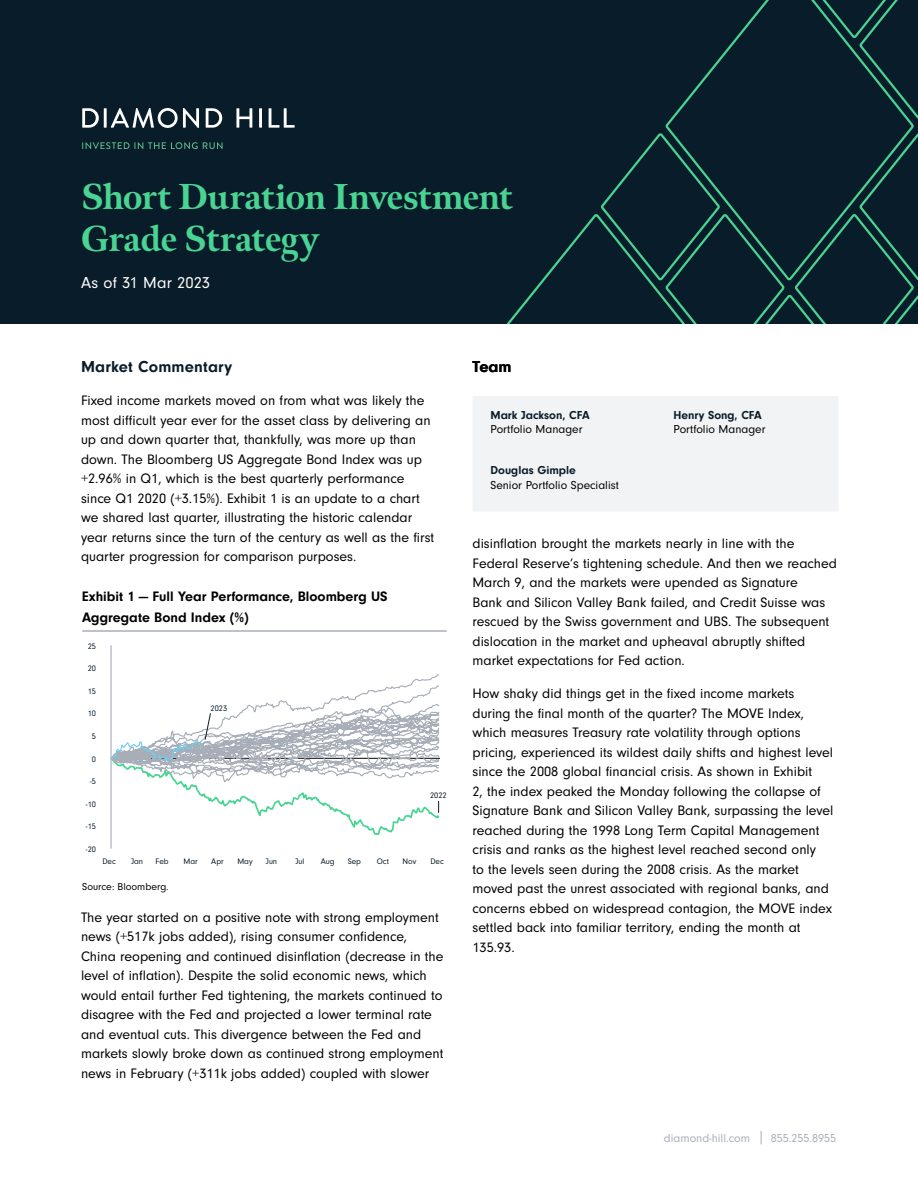
<style>
.page{position:relative;width:918px;height:1188px;background:#fff}
.page>*{position:absolute;margin:0;border:0;box-sizing:border-box;transform-origin:0 0}
.Page_title{font:800 36px/42px "Meno Display";letter-spacing:-.01em;color:#49d493}
.Subhead_Bold{font:700 16.5px "Neuzeit Gro";letter-spacing:.01em;color:#091c29}
.Subhead{font:16.5px "Neuzeit Gro";letter-spacing:.005em;color:#fff}
.Table_Chart_-_Title{font:700 16.5px "Neuzeit Gro";color:#000}
.Body_copy{font:14.25px/19.5px "Neuzeit Gro";color:#000}
.Table_Chart_-_Title-2{font:700 14.25px/21px "Neuzeit Gro";color:#000}
.t1{font:12px/14.4px "Neuzeit Gro";color:#000}
.t2{font:12px "Neuzeit Gro";color:#a8aeb8}
.t3{font:700 12px "Neuzeit Gro";color:#091c29}
.Legal__with_footnote{font:10.5px "Neuzeit Gro";color:#000}
.t4{font:8.25px "Neuzeit Gro";letter-spacing:.005em;color:#091c29}
.s1{font-weight:700;color:#091c29}
</style>
<div class="page">
<svg style="left:761px;top:1131px;width:1px;height:13px"></svg>
<div style="left:0;top:0;width:918px;height:324px;background:#091c29"></div>
<svg style="left:506px;top:0;width:412px;height:324px"></svg>
<svg style="left:82px;top:108px;width:17px;height:20px"></svg>
<hr style="left:104px;top:108px;width:3px;height:20px;background:#fff">
<svg style="left:111px;top:108px;width:88px;height:20px"></svg>
<svg style="left:206px;top:108px;width:16px;height:20px"></svg>
<svg style="left:236px;top:108px;width:16px;height:20px"></svg>
<hr style="left:259px;top:108px;width:3px;height:20px;background:#fff">
<svg style="left:269px;top:108px;width:26px;height:20px"></svg>
<svg style="left:82px;top:142px;width:141px;height:7px"></svg>
<div style="left:473px;top:396px;width:365px;height:115px;background:#f2f3f4"></div>
<hr style="left:110px;top:645px;width:2px;height:204px;background:#a8aeb8">
<svg style="left:110px;top:674px;width:330px;height:162px"></svg>
<hr style="left:82px;top:630px;width:365px;height:2px;background:#a8aeb8">
<p class="Page_title" style="left:81px;top:176px;width:433px">Short Duration Investment<br>Grade Strategy</p>
<p class="Subhead" style="left:81px;top:274px;width:130px">As of 31 Mar 2023</p>
<p class="Subhead_Bold" style="left:81px;top:357px;width:153px">Market Commentary</p>
<p class="Body_copy" style="left:81px;top:391px;width:355px">Fixed income markets moved on from what was likely the most difficult year ever for the asset class by delivering an up and down quarter that, thankfully, was more up than down. The Bloomberg US Aggregate Bond Index was up +2.96% in Q1, which is the best quarterly performance since Q1 2020 (+3.15%). Exhibit 1 is an update to a chart we shared last quarter, illustrating the historic calendar year returns since the turn of the century as well as the first quarter progression for comparison purposes.</p>
<p class="Table_Chart_-_Title-2" style="left:82px;top:586px;width:307px">Exhibit 1 — Full Year Performance, Bloomberg US<br>Aggregate Bond Index (%)</p>
<p class="t4" style="left:88px;top:642px;width:10px">25</p>
<p class="t4" style="left:88px;top:664px;width:10px">20</p>
<p class="t4" style="left:88px;top:687px;width:10px">15</p>
<p class="t4" style="left:88px;top:709px;width:10px">10</p>
<p class="t4" style="left:92px;top:732px;width:6px">5</p>
<p class="t4" style="left:92px;top:754px;width:6px">0</p>
<p class="t4" style="left:90px;top:777px;width:7px">-5</p>
<p class="t4" style="left:86px;top:800px;width:12px">-10</p>
<p class="t4" style="left:86px;top:822px;width:12px">-15</p>
<p class="t4" style="left:86px;top:845px;width:12px">-20</p>
<p class="t4" style="left:211px;top:704px;width:18px">2023</p>
<p class="t4" style="left:430px;top:791px;width:18px">2022</p>
<p class="t4" style="left:102px;top:857px;width:15px">Dec</p>
<p class="t4" style="left:131px;top:857px;width:14px">Jan</p>
<p class="t4" style="left:156px;top:857px;width:15px">Feb</p>
<p class="t4" style="left:184px;top:857px;width:16px">Mar</p>
<p class="t4" style="left:211px;top:857px;width:14px">Apr</p>
<p class="t4" style="left:237px;top:857px;width:17px">May</p>
<p class="t4" style="left:266px;top:857px;width:13px">Jun</p>
<p class="t4" style="left:295px;top:857px;width:11px">Jul</p>
<p class="t4" style="left:321px;top:857px;width:15px">Aug</p>
<p class="t4" style="left:348px;top:857px;width:15px">Sep</p>
<p class="t4" style="left:377px;top:857px;width:14px">Oct</p>
<p class="t4" style="left:403px;top:857px;width:15px">Nov</p>
<p class="t4" style="left:430px;top:857px;width:15px">Dec</p>
<p class="Legal__with_footnote" style="left:82px;top:881px;width:88px">Source: Bloomberg.</p>
<p class="Body_copy" style="left:81px;top:907px;width:364px">The year started on a positive note with strong employment news (+517k jobs added), rising consumer confidence, China reopening and continued disinflation (decrease in the level of inflation). Despite the solid economic news, which would entail further Fed tightening, the markets continued to disagree with the Fed and projected a lower terminal rate and eventual cuts. This divergence between the Fed and markets slowly broke down as continued strong employment news in February (+311k jobs added) coupled with slower</p>
<p class="Table_Chart_-_Title" style="left:472px;top:357px;width:41px">Team</p>
<p class="t3" style="left:490px;top:408px;width:101px">Mark Jackson, CFA</p>
<p class="t1" style="left:490px;top:422px;width:94px">Portfolio Manager</p>
<p class="t1" style="left:490px;top:463px;width:130px"><span class="s1">Douglas Gimple<br></span>Senior Portfolio Specialist</p>
<p class="t1" style="left:674px;top:408px;width:94px"><span class="s1">Henry Song, CFA<br></span>Portfolio Manager</p>
<p class="Body_copy" style="left:472px;top:534px;width:366px">disinflation brought the markets nearly in line with the Federal Reserve’s tightening schedule. And then we reached March 9, and the markets were upended as Signature<br>Bank and Silicon Valley Bank failed, and Credit Suisse was rescued by the Swiss government and UBS. The subsequent dislocation in the market and upheaval abruptly shifted market expectations for Fed action.</p>
<p class="Body_copy" style="left:472px;top:684px;width:362px">How shaky did things get in the fixed income markets during the final month of the quarter? The MOVE Index, which measures Treasury rate volatility through options pricing, experienced its wildest daily shifts and highest level since the 2008 global financial crisis. As shown in Exhibit<br>2, the index peaked the Monday following the collapse of Signature Bank and Silicon Valley Bank, surpassing the level reached during the 1998 Long Term Capital Management crisis and ranks as the highest level reached second only<br>to the levels seen during the 2008 crisis. As the market moved past the unrest associated with regional banks, and concerns ebbed on widespread contagion, the MOVE index settled back into familiar territory, ending the month at 135.93.</p>
<p class="t2" style="left:664px;top:1131px;width:88px">diamond-hill.com</p>
<p class="t2" style="left:771px;top:1131px;width:67px">855.255.8955</p>
</div>
